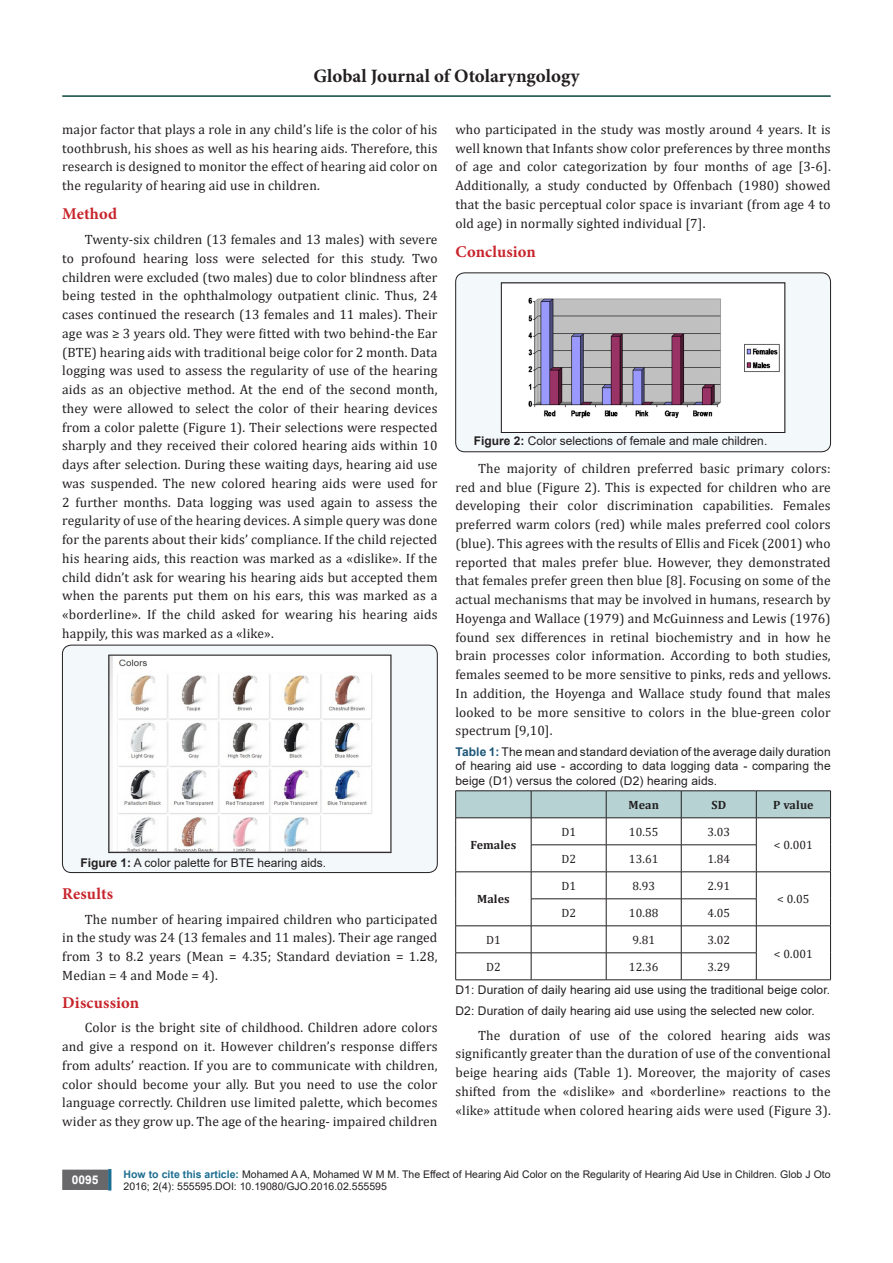
<style>
.page{position:relative;width:893px;height:1263px;background:#fff}
.page>*{position:absolute;margin:0;border:0;box-sizing:border-box;transform-origin:0 0}
.t1{font:700 18.9px "Minion Pro";color:#231f20}
.No_Spacing{font:700 16.5px "Minion Pro";letter-spacing:.01em;color:#c8242b}
.No_Spacing-2{font:13.5px/18.8px "Cambria";letter-spacing:.01em;color:#231f20;text-align:justify}
.No_Spacing-3{font:12px/14.4px "Arial";letter-spacing:.01em;color:#231f20;text-align:justify}
.No_Spacing-4{font:12px "Cambria";letter-spacing:.01em;color:#231f20}
.No_Spacing-5{font:700 12px "Cambria";letter-spacing:.01em;color:#231f20}
.t2{font:700 12px "Arial";color:#fff}
.t3{font:10.5px/12.6px "Arial";color:#231f20}
.s1{font-weight:700}
.s2{font-weight:700;color:#1a5677}
.s3{font-weight:700;color:#1c6d90}
</style>
<div class="page">
<div style="left:63px;top:1170px;width:44px;height:19px;background:#68676a"></div>
<div style="left:62px;top:1169px;width:46px;height:21px;border:2px solid #68676a"></div>
<div style="left:108px;top:1169px;width:3px;height:21px;background:#1c6d90;border:2px solid #1c6d90"></div>
<hr style="left:62px;top:95px;width:769px;height:2px;background:#0b443d">
<div style="left:62px;top:645px;width:375px;height:227px;background:#f3f8fa;border-radius:9px"></div>
<div style="left:62px;top:645px;width:375px;height:228px;border:1px solid #231f20;border-radius:9px"></div>
<img style="left:111px;top:657px;width:278px;height:194px">
<div style="left:456px;top:273px;width:374px;height:179px;background:#f3f8fa;border-radius:9px"></div>
<div style="left:455px;top:273px;width:376px;height:179px;border:1px solid #231f20;border-radius:9px"></div>
<img style="left:503px;top:285px;width:280px;height:146px">
<div style="left:501px;top:283px;width:284px;height:150px;border:1px solid #231f20"></div>
<hr style="left:455px;top:790px;width:76px;height:1px;background:#231f20">
<hr style="left:531px;top:790px;width:75px;height:1px;background:#231f20">
<hr style="left:606px;top:790px;width:75px;height:1px;background:#231f20">
<hr style="left:681px;top:790px;width:75px;height:1px;background:#231f20">
<hr style="left:756px;top:790px;width:75px;height:1px;background:#231f20">
<svg style="left:455px;top:791px;width:376px;height:188px"></svg>
<hr style="left:455px;top:979px;width:76px;height:1px;background:#231f20">
<hr style="left:531px;top:979px;width:75px;height:1px;background:#231f20">
<hr style="left:606px;top:979px;width:75px;height:1px;background:#231f20">
<hr style="left:681px;top:979px;width:75px;height:1px;background:#231f20">
<hr style="left:756px;top:979px;width:75px;height:1px;background:#231f20">
<h1 class="t1" style="left:313px;top:63px;width:268px">Global Journal of Otolaryngology</h1>
<p class="No_Spacing-2" style="left:62px;top:120px;width:377px">major factor that plays a role in any child’s life is the color of his toothbrush, his shoes as well as his hearing aids. Therefore, this research is designed to monitor the effect of hearing aid color on the regularity of hearing aid use in children.</p>
<p class="No_Spacing" style="left:62px;top:202px;width:56px">Method</p>
<p class="No_Spacing-2" style="left:62px;top:230px;width:377px;text-indent:22px">Twenty-six children (13 females and 13 males) with severe to profound hearing loss were selected for this study. Two children were excluded (two males) due to color blindness after being tested in the ophthalmology outpatient clinic. Thus, 24 cases continued the research (13 females and 11 males). Their age was ≥ 3 years old. They were fitted with two behind-the Ear (BTE) hearing aids with traditional beige color for 2 month. Data logging was used to assess the regularity of use of the hearing aids as an objective method. At the end of the second month, they were allowed to select the color of their hearing devices from a color palette (Figure 1). Their selections were respected sharply and they received their colored hearing aids within 10 days after selection. During these waiting days, hearing aid use was suspended. The new colored hearing aids were used for 2 further months. Data logging was used again to assess the regularity of use of the hearing devices. A simple query was done for the parents about their kids’ compliance. If the child rejected his hearing aids, this reaction was marked as a «dislike». If the child didn’t ask for wearing his hearing aids but accepted them when the parents put them on his ears, this was marked as a «borderline». If the child asked for wearing his hearing aids happily, this was marked as a «like».</p>
<p class="No_Spacing-2" style="left:455px;top:120px;width:377px">who participated in the study was mostly around 4 years. It is well known that Infants show color preferences by three months of age and color categorization by four months of age [3-6].<br>Additionally, a study conducted by Offenbach (1980) showed that the basic perceptual color space is invariant (from age 4 to old age) in normally sighted individual [7].</p>
<p class="No_Spacing" style="left:455px;top:240px;width:82px">Conclusion</p>
<p class="No_Spacing-3" style="left:474px;top:433px;width:295px"><span class="s1">Figure 2:</span> Color selections of female and male children.</p>
<p class="No_Spacing-2" style="left:455px;top:459px;width:377px;text-indent:22px">The majority of children preferred basic primary colors: red and blue (Figure 2). This is expected for children who are developing their color discrimination capabilities. Females preferred warm colors (red) while males preferred cool colors (blue). This agrees with the results of Ellis and Ficek (2001) who reported that males prefer blue. However, they demonstrated that females prefer green then blue [8]. Focusing on some of the actual mechanisms that may be involved in humans, research by Hoyenga and Wallace (1979) and McGuinness and Lewis (1976) found sex differences in retinal biochemistry and in how he brain processes color information. According to both studies, females seemed to be more sensitive to pinks, reds and yellows.<br>In addition, the Hoyenga and Wallace study found that males looked to be more sensitive to colors in the blue-green color spectrum [9,10].</p>
<p class="No_Spacing-3" style="left:455px;top:744px;width:377px"><span class="s2">Table 1:</span> The mean and standard deviation of the average daily duration of hearing aid use - according to data logging data - comparing the beige (D1) versus the colored (D2) hearing aids.</p>
<p class="No_Spacing-5" style="left:628px;top:796px;width:32px">Mean</p>
<p class="No_Spacing-5" style="left:711px;top:796px;width:16px">SD</p>
<p class="No_Spacing-5" style="left:773px;top:796px;width:42px">P value</p>
<p class="No_Spacing-5" style="left:470px;top:837px;width:47px">Females</p>
<p class="No_Spacing-4" style="left:561px;top:825px;width:16px">D1</p>
<p class="No_Spacing-4" style="left:629px;top:825px;width:31px">10.55</p>
<p class="No_Spacing-4" style="left:707px;top:825px;width:24px">3.03</p>
<p class="No_Spacing-4" style="left:774px;top:838px;width:41px">&lt; 0.001</p>
<p class="No_Spacing-3" style="left:81px;top:856px;width:247px"><span class="s1">Figure 1:</span> A color palette for BTE hearing aids.</p>
<p class="No_Spacing" style="left:62px;top:882px;width:52px">Results</p>
<p class="No_Spacing-2" style="left:62px;top:910px;width:377px;text-indent:22px">The number of hearing impaired children who participated in the study was 24 (13 females and 11 males). Their age ranged from 3 to 8.2 years (Mean = 4.35; Standard deviation = 1.28, Median = 4 and Mode = 4).</p>
<p class="No_Spacing" style="left:62px;top:991px;width:78px">Discussion</p>
<p class="No_Spacing-2" style="left:62px;top:1018px;width:377px;text-indent:22px">Color is the bright site of childhood. Children adore colors and give a respond on it. However children’s response differs from adults’ reaction. If you are to communicate with children, color should become your ally. But you need to use the color language correctly. Children use limited palette, which becomes wider as they grow up. The age of the hearing- impaired children</p>
<p class="No_Spacing-4" style="left:561px;top:852px;width:16px">D2</p>
<p class="No_Spacing-4" style="left:629px;top:852px;width:31px">13.61</p>
<p class="No_Spacing-4" style="left:707px;top:852px;width:24px">1.84</p>
<p class="No_Spacing-5" style="left:477px;top:891px;width:34px">Males</p>
<p class="No_Spacing-4" style="left:561px;top:879px;width:16px">D1</p>
<p class="No_Spacing-4" style="left:632px;top:879px;width:24px">8.93</p>
<p class="No_Spacing-4" style="left:707px;top:879px;width:24px">2.91</p>
<p class="No_Spacing-4" style="left:561px;top:906px;width:16px">D2</p>
<p class="No_Spacing-4" style="left:629px;top:906px;width:31px">10.88</p>
<p class="No_Spacing-4" style="left:707px;top:906px;width:24px">4.05</p>
<p class="No_Spacing-4" style="left:486px;top:933px;width:16px">D1</p>
<p class="No_Spacing-4" style="left:632px;top:933px;width:24px">9.81</p>
<p class="No_Spacing-4" style="left:707px;top:933px;width:24px">3.02</p>
<p class="No_Spacing-4" style="left:777px;top:892px;width:34px">&lt; 0.05</p>
<p class="No_Spacing-4" style="left:774px;top:946px;width:41px">&lt; 0.001</p>
<p class="No_Spacing-4" style="left:486px;top:960px;width:16px">D2</p>
<p class="No_Spacing-4" style="left:629px;top:960px;width:31px">12.36</p>
<p class="No_Spacing-4" style="left:707px;top:960px;width:24px">3.29</p>
<p class="No_Spacing-3" style="left:455px;top:983px;width:376px">D1: Duration of daily hearing aid use using the traditional beige color.</p>
<p class="No_Spacing-3" style="left:455px;top:1003px;width:361px">D2: Duration of daily hearing aid use using the selected new color.</p>
<p class="No_Spacing-2" style="left:455px;top:1025px;width:377px;text-indent:22px">The duration of use of the colored hearing aids was significantly greater than the duration of use of the conventional beige hearing aids (Table 1). Moreover, the majority of cases shifted from the «dislike» and «borderline» reactions to the «like» attitude when colored hearing aids were used (Figure 3).</p>
<p class="t2" style="left:72px;top:1171px;width:28px">0095</p>
<p class="t3" style="left:124px;top:1168px;width:709px"><span class="s3">How to cite this article:</span> Mohamed A A, Mohamed W M M. The Effect of Hearing Aid Color on the Regularity of Hearing Aid Use in Children. Glob J Oto<br>2016; 2(4): 555595.DOI: 10.19080/GJO.2016.02.555595</p>
</div>
